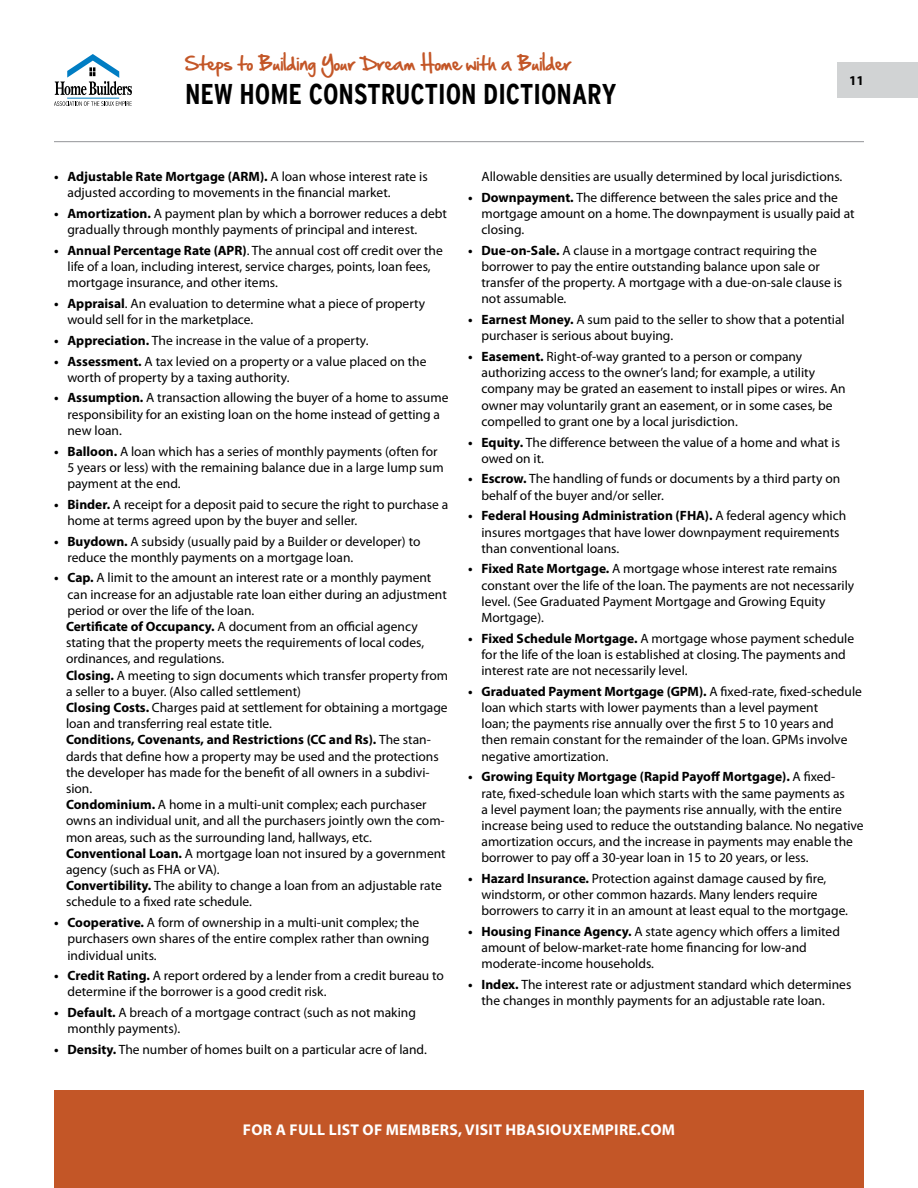
<style>
.page{position:relative;width:918px;height:1188px;background:#fff}
.page>*{position:absolute;margin:0;border:0;box-sizing:border-box;transform-origin:0 0}
.t1{font:700 condensed 28.5px "Interstate";color:#000}
.t2{font:16.5px "Hand Of Sean";color:#c35627}
.t3{font:700 15.6px "Myriad Pro";letter-spacing:.02em;color:#fff}
.t4{font:13.5px/16.2px "Myriad Pro";color:#000}
.t5{font:700 13.5px "Myriad Pro";color:#000}
.s1{font-weight:700}
</style>
<div class="page">
<div style="left:54px;top:1091px;width:810px;height:97px;background:#c35627"></div>
<svg style="left:55px;top:54px;width:77px;height:41px"></svg>
<hr style="left:67px;top:98px;width:52px;height:1px;background:#007dc3">
<svg style="left:54px;top:101px;width:78px;height:5px"></svg>
<hr style="left:54px;top:141px;width:810px;height:1px;background:#939598">
<div style="left:838px;top:62px;width:80px;height:36px;background:#d1d3d4"></div>
<p class="t2" style="left:185px;top:48px;width:388px">Steps to Building Your Dream Home with a Builder</p>
<h1 class="t1" style="left:185px;top:78px;width:433px">NEW HOME CONSTRUCTION DICTIONARY</h1>
<p class="t5" style="left:849px;top:72px;width:16px">11</p>
<p class="t5" style="left:54px;top:168px;width:188px">• Adjustable Rate Mortgage (ARM</p>
<p class="t4" style="left:68px;top:168px;width:362px;text-indent:193px"><span class="s1">).</span> A loan whose interest rate is adjusted according to movements in the financial market.</p>
<p class="t4" style="left:68px;top:205px;width:381px;text-indent:-14px"><span class="s1">• Amortization.</span> A payment plan by which a borrower reduces a debt gradually through monthly payments of principal and interest.</p>
<p class="t4" style="left:68px;top:242px;width:377px;text-indent:-14px"><span class="s1">• Annual Percentage Rate (APR)</span>. The annual cost off credit over the life of a loan, including interest, service charges, points, loan fees, mortgage insurance, and other items.</p>
<p class="t4" style="left:68px;top:295px;width:359px;text-indent:-14px"><span class="s1">• Appraisal</span>. An evaluation to determine what a piece of property would sell for in the marketplace.</p>
<p class="t4" style="left:54px;top:332px;width:316px"><span class="s1">• Appreciation.</span> The increase in the value of a property.</p>
<p class="t4" style="left:68px;top:353px;width:361px;text-indent:-14px"><span class="s1">• Assessment.</span> A tax levied on a property or a value placed on the worth of property by a taxing authority.</p>
<p class="t4" style="left:68px;top:390px;width:382px;text-indent:-14px"><span class="s1">• Assumption.</span> A transaction allowing the buyer of a home to assume responsibility for an existing loan on the home instead of getting a new loan.</p>
<p class="t4" style="left:68px;top:443px;width:378px;text-indent:-14px"><span class="s1">• Balloon.</span> A loan which has a series of monthly payments (often for<br>5 years or less) with the remaining balance due in a large lump sum payment at the end.</p>
<p class="t4" style="left:68px;top:496px;width:382px;text-indent:-14px"><span class="s1">• Binder.</span> A receipt for a deposit paid to secure the right to purchase a home at terms agreed upon by the buyer and seller.</p>
<p class="t4" style="left:68px;top:533px;width:354px;text-indent:-14px"><span class="s1">• Buydown.</span> A subsidy (usually paid by a Builder or developer) to reduce the monthly payments on a mortgage loan.</p>
<p class="t4" style="left:66px;top:570px;width:384px;text-indent:-12px"><span class="s1">• Cap.</span> A limit to the amount an interest rate or a monthly payment can increase for an adjustable rate loan either during an adjustment period or over the life of the loan.<br><span class="s1">Certificate of Occupancy.</span> A document from an official agency stating that the property meets the requirements of local codes, ordinances, and regulations.<br><span class="s1">Closing.</span> A meeting to sign documents which transfer property from a seller to a buyer. (Also called settlement)<br><span class="s1">Closing Costs.</span> Charges paid at settlement for obtaining a mortgage loan and transferring real estate title.<br><span class="s1">Conditions, Covenants, and Restrictions (CC and Rs).</span> The stan&shy;dards that define how a property may be used and the protections the developer has made for the benefit of all owners in a subdivi&shy;sion.<br><span class="s1">Condominium.</span> A home in a multi-unit complex; each purchaser owns an individual unit, and all the purchasers jointly own the com&shy;mon areas, such as the surrounding land, hallways, etc.<br><span class="s1">Conventional Loan.</span> A mortgage loan not insured by a government agency (such as FHA or VA).<br><span class="s1">Convertibility.</span> The ability to change a loan from an adjustable rate schedule to a fixed rate schedule.</p>
<p class="t4" style="left:68px;top:914px;width:363px;text-indent:-14px"><span class="s1">• Cooperative.</span> A form of ownership in a multi-unit complex; the purchasers own shares of the entire complex rather than owning individual units.</p>
<p class="t4" style="left:68px;top:967px;width:378px;text-indent:-14px"><span class="s1">• Credit Rating.</span> A report ordered by a lender from a credit bureau to determine if the borrower is a good credit risk.</p>
<p class="t4" style="left:68px;top:1004px;width:350px;text-indent:-14px"><span class="s1">• Default.</span> A breach of a mortgage contract (such as not making monthly payments).</p>
<p class="t4" style="left:54px;top:1041px;width:374px"><span class="s1">• Density.</span> The number of homes built on a particular acre of land.</p>
<p class="t4" style="left:482px;top:168px;width:362px">Allowable densities are usually determined by local jurisdictions.</p>
<p class="t4" style="left:482px;top:189px;width:375px;text-indent:-14px"><span class="s1">• Downpayment.</span> The difference between the sales price and the mortgage amount on a home. The downpayment is usually paid at closing.</p>
<p class="t4" style="left:482px;top:242px;width:362px;text-indent:-14px"><span class="s1">• Due-on-Sale.</span> A clause in a mortgage contract requiring the borrower to pay the entire outstanding balance upon sale or transfer of the property. A mortgage with a due-on-sale clause is not assumable.</p>
<p class="t4" style="left:482px;top:311px;width:365px;text-indent:-13px"><span class="s1">• Earnest Money.</span> A sum paid to the seller to show that a potential purchaser is serious about buying.</p>
<p class="t4" style="left:482px;top:348px;width:366px;text-indent:-14px"><span class="s1">• Easement.</span> Right-of-way granted to a person or company authorizing access to the owner’s land; for example, a utility company may be grated an easement to install pipes or wires. An owner may voluntarily grant an easement, or in some cases, be compelled to grant one by a local jurisdiction.</p>
<p class="t4" style="left:482px;top:434px;width:360px;text-indent:-14px"><span class="s1">• Equity.</span> The difference between the value of a home and what is owed on it.</p>
<p class="t4" style="left:482px;top:471px;width:360px;text-indent:-14px"><span class="s1">• Escrow.</span> The handling of funds or documents by a third party on behalf of the buyer and/or seller.</p>
<p class="t4" style="left:482px;top:507px;width:366px;text-indent:-13px"><span class="s1">• Federal Housing Administration (FHA).</span> A federal agency which insures mortgages that have lower downpayment requirements than conventional loans.</p>
<p class="t4" style="left:482px;top:561px;width:374px;text-indent:-14px"><span class="s1">• Fixed Rate Mortgage.</span> A mortgage whose interest rate remains constant over the life of the loan. The payments are not necessarily level. (See Graduated Payment Mortgage and Growing Equity Mortgage).</p>
<p class="t4" style="left:482px;top:630px;width:374px;text-indent:-14px"><span class="s1">• Fixed Schedule Mortgage.</span> A mortgage whose payment schedule for the life of the loan is established at closing. The payments and interest rate are not necessarily level.</p>
<p class="t4" style="left:482px;top:683px;width:382px;text-indent:-14px"><span class="s1">• Graduated Payment Mortgage (GPM).</span> A fixed-rate, fixed-schedule loan which starts with lower payments than a level payment<br>loan; the payments rise annually over the first 5 to 10 years and then remain constant for the remainder of the loan. GPMs involve negative amortization.</p>
<p class="t4" style="left:482px;top:768px;width:384px;text-indent:-14px"><span class="s1">• Growing Equity Mortgage (Rapid Payoff Mortgage).</span> A fixed-<br>rate, fixed-schedule loan which starts with the same payments as<br>a level payment loan; the payments rise annually, with the entire increase being used to reduce the outstanding balance. No negative amortization occurs, and the increase in payments may enable the borrower to pay off a 30-year loan in 15 to 20 years, or less.</p>
<p class="t4" style="left:482px;top:870px;width:368px;text-indent:-13px"><span class="s1">• Hazard Insurance.</span> Protection against damage caused by fire, windstorm, or other common hazards. Many lenders require borrowers to carry it in an amount at least equal to the mortgage.</p>
<p class="t4" style="left:482px;top:923px;width:360px;text-indent:-14px"><span class="s1">• Housing Finance Agency.</span> A state agency which offers a limited amount of below-market-rate home financing for low-and moderate-income households.</p>
<p class="t4" style="left:482px;top:976px;width:371px;text-indent:-14px"><span class="s1">• Index.</span> The interest rate or adjustment standard which determines the changes in monthly payments for an adjustable rate loan.</p>
<p class="t3" style="left:243px;top:1119px;width:434px">For a full list of members, visit hbasiouxempire.com</p>
</div>
